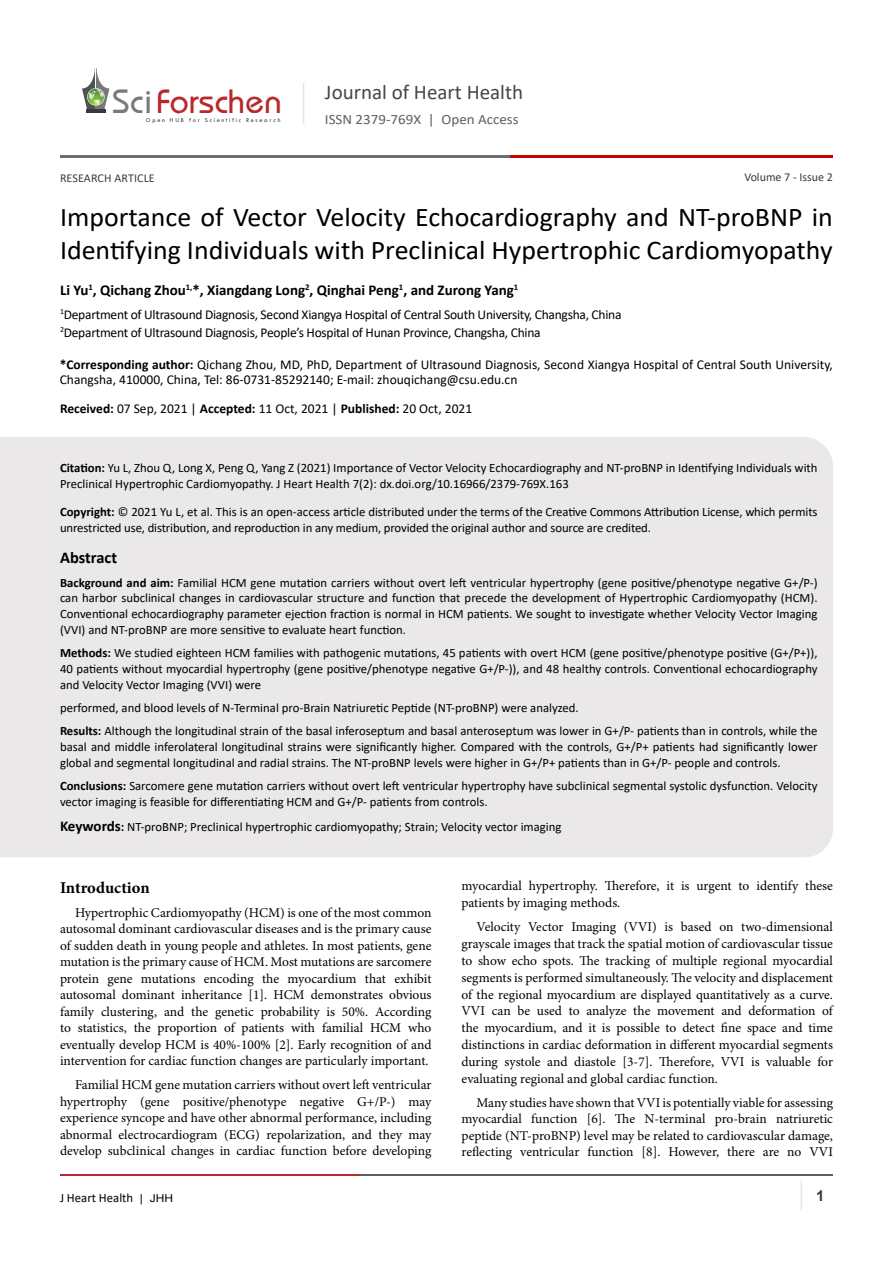
<style>
.page{position:relative;width:893px;height:1263px;background:#fff}
.page>*{position:absolute;margin:0;border:0;box-sizing:border-box;transform-origin:0 0}
.t1{font:35.1px "Opal";color:#b8292c}
.t2{font:27px/33px "Calibri";color:#000}
.t3{font:21px "Calibri";color:#474646}
.heading_1{font:700 16.5px "Minion Pro";letter-spacing:-.005em;color:#000}
.t4{font:700 16.5px "Calibri";color:#000}
.t5{font:700 15px "Calibri";color:#000}
.t6{font:700 15px "Arial";color:#3c3a3b}
.t7{font:14.25px "Calibri";color:#605f5f;scale:1.05 1}
.正文1{font:13.5px/16.5px "Minion Pro";color:#000;text-align:justify}
.t8{font:13.5px/15px "Calibri";color:#000}
.t9{font:13.5px "Calibri";letter-spacing:-.02em;color:#000}
.正文1-2{font:12.75px/15.8px "Calibri";color:#000}
.t10{font:12px "Calibri";color:#3c3a3b}
.t11{font:6.15px "Tw Cen";letter-spacing:.28em;color:#3a3a3a}
.s1{color:#7a7a7b}
.s2{font-weight:700}
.s3{font-weight:700;font-size:15px}
.s4{font-family:"Arial";font-size:10.8px}
</style>
<div class="page">
<hr style="left:86px;top:109px;width:19px;height:4px;background:#3a3a3a">
<svg style="left:82px;top:68px;width:27px;height:41px"></svg>
<hr style="left:303px;top:83px;width:1px;height:41px;background:#e4e5e9">
<hr style="left:800px;top:1181px;width:2px;height:29px;background:#eae8e8">
<hr style="left:60px;top:1174px;width:300px;height:2px;background:#b9282c">
<hr style="left:359px;top:1174px;width:474px;height:2px;background:#5d5e60">
<hr style="left:60px;top:155px;width:535px;height:2px;background:#6e6d6d">
<hr style="left:511px;top:155px;width:322px;height:2px;background:#ca0000">
<div style="left:0;top:437px;width:833px;height:420px;background:#eae8e8"></div>
<h1 class="t1" style="left:113px;top:80px;width:171px"><span class="s1">Sci</span>Forschen</h1>
<p class="t11" style="left:146px;top:116px;width:136px">Open HUB for Scientific Research</p>
<h3 class="t3" style="left:325px;top:77px;width:200px">Journal of Heart Health</h3>
<p class="t7" style="left:325px;top:110px;width:186px">ISSN 2379-769X | Open Access</p>
<p class="t10" style="left:744px;top:169px;width:90px">Volume 7 - Issue 2</p>
<p class="t10" style="left:60px;top:170px;width:96px">RESEARCH ARTICLE</p>
<p class="t2" style="left:60px;top:199px;width:774px">Importance of Vector Velocity Echocardiography and NT-proBNP in<br>Identifying Individuals with Preclinical Hypertrophic Cardiomyopathy</p>
<p class="t5" style="left:60px;top:279px;width:460px">Li Yu<sup>1</sup>, Qichang Zhou<sup>1,</sup>*, Xiangdang Long<sup>2</sup>, Qinghai Peng<sup>1</sup>, and Zurong Yang<sup>1</sup></p>
<p class="t9" style="left:60px;top:305px;width:563px"><sup>1</sup>Department of Ultrasound Diagnosis, Second Xiangya Hospital of Central South University, Changsha, China</p>
<p class="t9" style="left:60px;top:323px;width:482px"><sup>2</sup>Department of Ultrasound Diagnosis, People’s Hospital of Hunan Province, Changsha, China</p>
<p class="t8" style="left:60px;top:357px;width:775px"><span class="s2">*Corresponding author:</span> Qichang Zhou, MD, PhD, Department of Ultrasound Diagnosis, Second Xiangya Hospital of Central South University,<br>Changsha, 410000, China, Tel: 86-0731-85292140; E-mail: zhouqichang@csu.edu.cn</p>
<p class="t8" style="left:60px;top:401px;width:414px"><span class="s2">Received:</span> 07 Sep, 2021 | <span class="s2">Accepted:</span> 11 Oct, 2021 | <span class="s2">Published:</span> 20 Oct, 2021</p>
<p class="正文1-2" style="left:60px;top:460px;width:759px"><span class="s2">Citation:</span> Yu L, Zhou Q, Long X, Peng Q, Yang Z (2021) Importance of Vector Velocity Echocardiography and NT-proBNP in Identifying Individuals with<br>Preclinical Hypertrophic Cardiomyopathy. J Heart Health 7(2): dx.doi.org/10.16966/2379-769X.163</p>
<p class="正文1-2" style="left:60px;top:503px;width:759px"><span class="s2">Copyright:</span> © 2021 Yu L, et al. This is an open-access article distributed under the terms of the Creative Commons Attribution License, which permits unrestricted use, distribution, and reproduction in any medium, provided the original author and source are credited.</p>
<p class="t4" style="left:60px;top:546px;width:59px">Abstract</p>
<p class="正文1-2" style="left:60px;top:574px;width:759px;text-align:justify"><span class="s2">Background and aim:</span> Familial HCM gene mutation carriers without overt left ventricular hypertrophy (gene positive/phenotype negative G+/P-) can harbor subclinical changes in cardiovascular structure and function that precede the development of Hypertrophic Cardiomyopathy (HCM).<br>Conventional echocardiography parameter ejection fraction is normal in HCM patients. We sought to investigate whether Velocity Vector Imaging (VVI) and NT-proBNP are more sensitive to evaluate heart function.</p>
<p class="正文1-2" style="left:60px;top:645px;width:759px;text-align:justify"><span class="s2">Methods:</span> We studied eighteen HCM families with pathogenic mutations, 45 patients with overt HCM (gene positive/phenotype positive (G+/P+)), 40 patients without myocardial hypertrophy (gene positive/phenotype negative G+/P-)), and 48 healthy controls. Conventional echocardiography and Velocity Vector Imaging (VVI) were</p>
<p class="正文1-2" style="left:60px;top:699px;width:520px">performed, and blood levels of N-Terminal pro-Brain Natriuretic Peptide (NT-proBNP) were analyzed.</p>
<p class="正文1-2" style="left:60px;top:723px;width:759px;text-align:justify"><span class="s2">Results:</span> Although the longitudinal strain of the basal inferoseptum and basal anteroseptum was lower in G+/P- patients than in controls, while the basal and middle inferolateral longitudinal strains were significantly higher. Compared with the controls, G+/P+ patients had significantly lower global and segmental longitudinal and radial strains. The NT-proBNP levels were higher in G+/P+ patients than in G+/P- people and controls.</p>
<p class="正文1-2" style="left:60px;top:777px;width:759px"><span class="s2">Conclusions:</span> Sarcomere gene mutation carriers without overt left ventricular hypertrophy have subclinical segmental systolic dysfunction. Velocity vector imaging is feasible for differentiating HCM and G+/P- patients from controls.</p>
<p class="正文1-2" style="left:60px;top:819px;width:503px"><span class="s3">Keywords</span><span class="s2">:</span> NT-proBNP; Preclinical hypertrophic cardiomyopathy; Strain; Velocity vector imaging</p>
<p class="heading_1" style="left:60px;top:876px;width:91px">Introduction</p>
<p class="正文1" style="left:60px;top:904px;width:373px;text-indent:15px">Hypertrophic Cardiomyopathy (HCM) is one of the most common autosomal dominant cardiovascular diseases and is the primary cause of sudden death in young people and athletes. In most patients, gene mutation is the primary cause of HCM. Most mutations are sarcomere protein gene mutations encoding the myocardium that exhibit autosomal dominant inheritance [1]. HCM demonstrates obvious family clustering, and the genetic probability is 50%. According to statistics, the proportion of patients with familial HCM who eventually develop HCM is 40%-100% [2]. Early recognition of and intervention for cardiac function changes are particularly important.</p>
<p class="正文1" style="left:60px;top:1077px;width:373px;text-indent:15px">Familial HCM gene mutation carriers without overt left ventricular hypertrophy (gene positive/phenotype negative G+/P-) may experience syncope and have other abnormal performance, including abnormal electrocardiogram (ECG) repolarization, and they may develop subclinical changes in cardiac function before developing</p>
<p class="正文1" style="left:461px;top:878px;width:373px">myocardial hypertrophy. Therefore, it is urgent to identify these patients by imaging methods.</p>
<p class="正文1" style="left:461px;top:919px;width:373px;text-indent:15px">Velocity Vector Imaging (VVI) is based on two-dimensional grayscale images that track the spatial motion of cardiovascular tissue to show echo spots. The tracking of multiple regional myocardial segments is performed simultaneously. The velocity and displacement of the regional myocardium are displayed quantitatively as a curve.<br>VVI can be used to analyze the movement and deformation of the myocardium, and it is possible to detect fine space and time distinctions in cardiac deformation in different myocardial segments during systole and diastole [3-7]. Therefore, VVI is valuable for evaluating regional and global cardiac function.</p>
<p class="正文1" style="left:461px;top:1095px;width:373px;text-indent:15px">Many studies have shown that VVI is potentially viable for assessing myocardial function [6]. The N-terminal pro-brain natriuretic peptide (NT-proBNP) level may be related to cardiovascular damage, reflecting ventricular function [8]. However, there are no VVI</p>
<p class="正文1-2" style="left:60px;top:1190px;width:115px">J Heart Health <span class="s4">| JHH</span></p>
<p class="t6" style="left:816px;top:1185px;width:10px">1</p>
</div>
